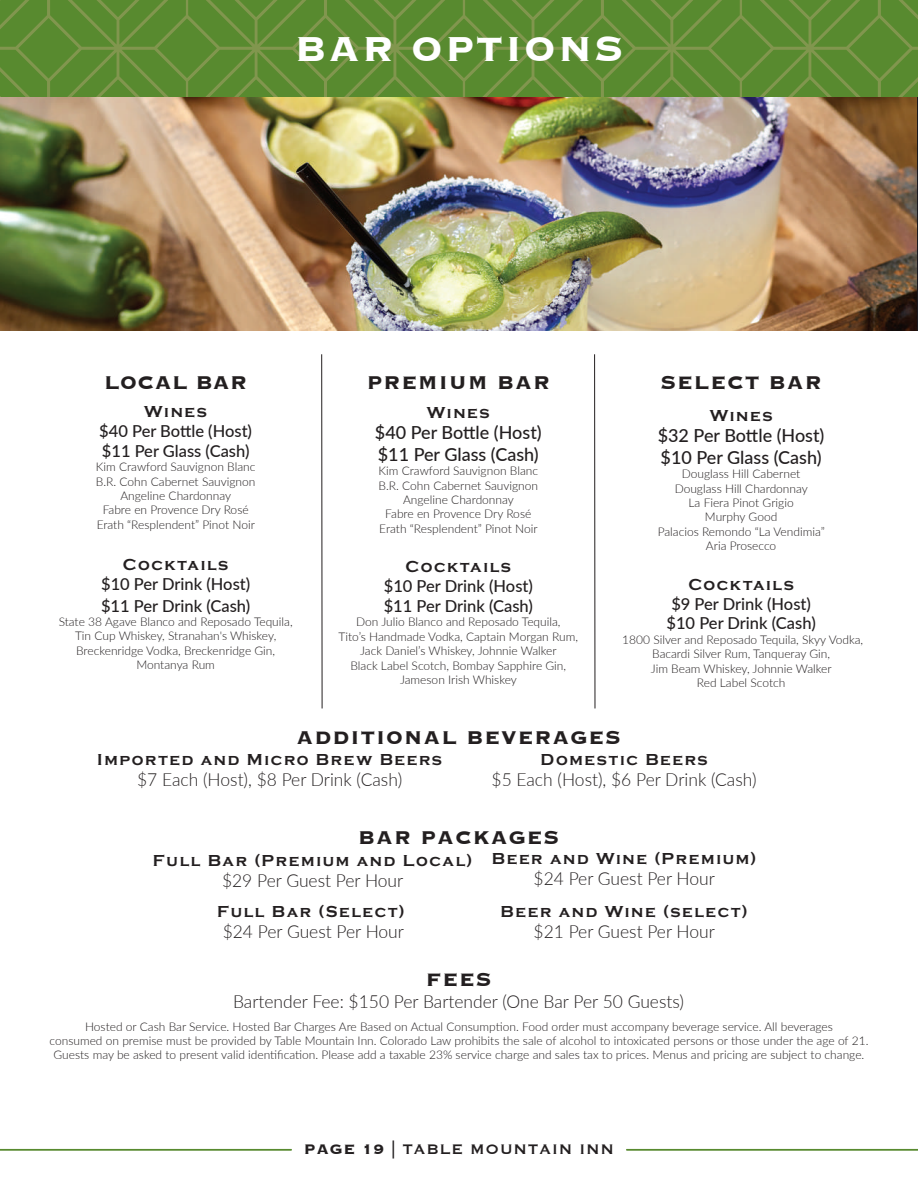
<style>
.page{position:relative;width:918px;height:1188px;background:#fff}
.page>*{position:absolute;margin:0;border:0;box-sizing:border-box;transform-origin:0 0}
.t1{font:700 45px "Copperplate";letter-spacing:.05em;color:#fff}
.t2{font:700 24px "Copperplate";letter-spacing:.05em;color:#231f20}
.t3{font:700 24px "Copperplate";letter-spacing:.02em;color:#231f20}
.t4{font:300 18px "Lato";color:#231f20}
.t5{font:500 18px/21.6px "Lato";color:#231f20}
.t6{font:18px "Copperplate";letter-spacing:.05em;color:#231f20}
.t7{font:700 16.5px "Copperplate";letter-spacing:.1em;color:#231f20}
.t8{font:500 16.5px/19.8px "Lato";color:#231f20}
.t9{font:300 12px/14.4px "Lato";color:#231f20;text-align:center}
.s1{font-weight:700}
</style>
<div class="page">
<svg style="left:0;top:0;width:918px;height:97px;background:#5e8b33"></svg>
<hr style="left:0;top:1149px;width:292px;height:1px;background:#588a2f">
<hr style="left:626px;top:1149px;width:292px;height:1px;background:#588a2f">
<hr style="left:321px;top:354px;width:1px;height:354px;background:#231f20">
<hr style="left:594px;top:354px;width:1px;height:354px;background:#231f20">
<img style="left:0;top:97px;width:917px;height:233px">
<h1 class="t1" style="left:295px;top:19px;width:330px">BAR OPTIONS</h1>
<h2 class="t3" style="left:104px;top:366px;width:144px">LOCAL BAR</h2>
<h3 class="t7" style="left:144px;top:402px;width:64px">Wines</h3>
<h3 class="t8" style="left:99px;top:420px;width:154px">$40 Per Bottle (Host) $11 Per Glass (Cash)</h3>
<p class="t9" style="left:96px;top:459px;width:161px">Kim Crawford Sauvignon Blanc<br>B.R. Cohn Cabernet Sauvignon<br>Angeline Chardonnay<br>Fabre en Provence Dry Rosé<br>Erath “Resplendent” Pinot Noir</p>
<h3 class="t7" style="left:123px;top:555px;width:107px">Cocktails</h3>
<h3 class="t8" style="left:101px;top:572px;width:151px;line-height:21.6px">$10 Per Drink (Host) $11 Per Drink (Cash)</h3>
<p class="t9" style="left:59px;top:614px;width:235px">State 38 Agave Blanco and Reposado Tequila, Tin Cup Whiskey, Stranahan's Whiskey, Breckenridge Vodka, Breckenridge Gin, Montanya Rum</p>
<h2 class="t2" style="left:367px;top:366px;width:184px">PREMIUM BAR</h2>
<h3 class="t7" style="left:427px;top:403px;width:64px">Wines</h3>
<h3 class="t5" style="left:375px;top:421px;width:168px">$40 Per Bottle (Host) $11 Per Glass (Cash)</h3>
<p class="t9" style="left:379px;top:463px;width:161px">Kim Crawford Sauvignon Blanc<br>B.R. Cohn Cabernet Sauvignon<br>Angeline Chardonnay<br>Fabre en Provence Dry Rosé<br>Erath “Resplendent” Pinot Noir</p>
<h3 class="t7" style="left:406px;top:558px;width:107px">Cocktails</h3>
<h3 class="t8" style="left:384px;top:576px;width:151px">$10 Per Drink (Host) $11 Per Drink (Cash)</h3>
<p class="t9" style="left:339px;top:614px;width:241px">Don Julio Blanco and Reposado Tequila,<br>Tito’s Handmade Vodka, Captain Morgan Rum, Jack Daniel’s Whiskey, Johnnie Walker<br>Black Label Scotch, Bombay Sapphire Gin, Jameson Irish Whiskey</p>
<h2 class="t2" style="left:661px;top:366px;width:163px">SELECT BAR</h2>
<h3 class="t7" style="left:710px;top:406px;width:64px">Wines</h3>
<h3 class="t5" style="left:658px;top:424px;width:168px">$32 Per Bottle (Host) $10 Per Glass (Cash)</h3>
<p class="t9" style="left:658px;top:466px;width:169px">Douglass Hill Cabernet<br>Douglass Hill Chardonnay<br>La Fiera Pinot Grigio<br>Murphy Good<br>Palacios Remondo “La Vendimia”<br>Aria Prosecco</p>
<h3 class="t7" style="left:688px;top:575px;width:107px">Cocktails</h3>
<h3 class="t8" style="left:667px;top:593px;width:151px">$9 Per Drink (Host) $10 Per Drink (Cash)</h3>
<p class="t9" style="left:622px;top:632px;width:242px">1800 Silver and Reposado Tequila, Skyy Vodka,<br>Bacardi Silver Rum, Tanqueray Gin,<br>Jim Beam Whiskey, Johnnie Walker<br>Red Label Scotch</p>
<h2 class="t2" style="left:297px;top:722px;width:326px">ADDITIONAL BEVERAGES</h2>
<h3 class="t7" style="left:97px;top:751px;width:346px">Imported and Micro Brew Beers</h3>
<h3 class="t4" style="left:137px;top:767px;width:267px">$7 Each (Host), $8 Per Drink (Cash)</h3>
<h3 class="t7" style="left:541px;top:751px;width:169px">Domestic Beers</h3>
<h3 class="t4" style="left:492px;top:767px;width:267px">$5 Each (Host), $6 Per Drink (Cash)</h3>
<h2 class="t2" style="left:358px;top:822px;width:202px">BAR PACKAGES</h2>
<h3 class="t7" style="left:153px;top:851px;width:321px">Full Bar (Premium and Local)</h3>
<h3 class="t4" style="left:222px;top:868px;width:183px">$29 Per Guest Per Hour</h3>
<h3 class="t7" style="left:217px;top:902px;width:189px">Full Bar (Select)</h3>
<h3 class="t4" style="left:223px;top:919px;width:183px">$24 Per Guest Per Hour</h3>
<h3 class="t7" style="left:492px;top:849px;width:266px">Beer and Wine (Premium)</h3>
<h3 class="t4" style="left:534px;top:866px;width:183px">$24 Per Guest Per Hour</h3>
<h3 class="t7" style="left:501px;top:902px;width:249px">Beer and Wine (select)</h3>
<h3 class="t4" style="left:534px;top:919px;width:183px">$21 Per Guest Per Hour</h3>
<h2 class="t2" style="left:426px;top:964px;width:67px">FEES</h2>
<h3 class="t4" style="left:233px;top:989px;width:452px">Bartender Fee: $150 Per Bartender (One Bar Per 50 Guests)</h3>
<p class="t9" style="left:50px;top:1019px;width:820px">Hosted or Cash Bar Service. Hosted Bar Charges Are Based on Actual Consumption. Food order must accompany beverage service. All beverages<br>consumed on premise must be provided by Table Mountain Inn. Colorado Law prohibits the sale of alcohol to intoxicated persons or those under the age of 21.<br>Guests may be asked to present valid identification. Please add a taxable 23% service charge and sales tax to prices. Menus and pricing are subject to change.</p>
<h3 class="t6" style="left:304px;top:1137px;width:312px"><span class="s1">PAGE 19</span> | TABLE MOUNTAIN INN</h3>
</div>
